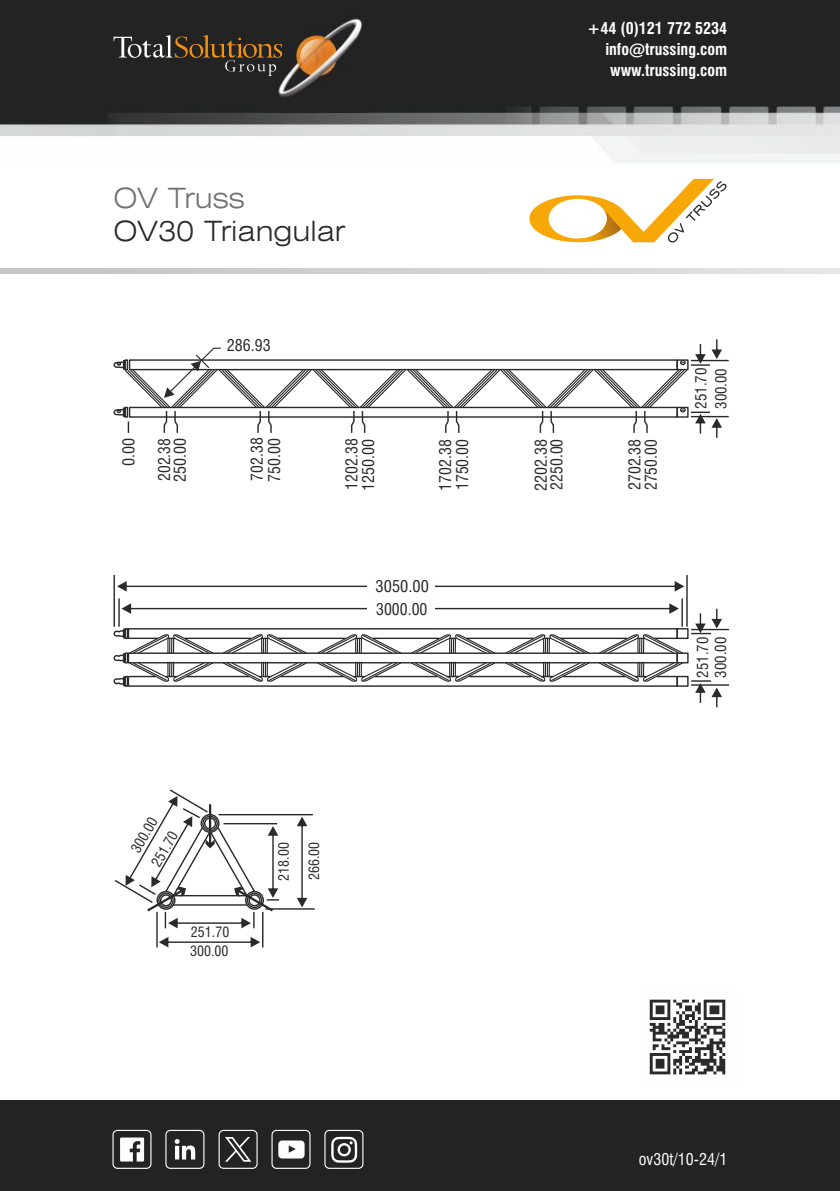
<style>
.page{position:relative;width:840px;height:1191px;background:#fff}
.page>*{position:absolute;margin:0;border:0;box-sizing:border-box;transform-origin:0 0}
.t1{font:300 expanded 28px "Swiss 721 BT";color:#2b2a29}
.t2{font:300 expanded 28px "Swiss 721 BT";color:#727271}
.t3{font:condensed 16px/16.6px "Swiss 721 BT";color:#2b2a29}
.t4{font:700 condensed 16px/21.2px "Swiss 721 BT";color:#fefefe;text-align:right}
.t5{font:condensed 16px "Swiss 721 BT";color:#fefefe}
.t6{font:condensed 15px/20px "Swiss 721 BT";color:#2b2a29}
.t7{font:condensed 14px/19.2px "Swiss 721 BT";color:#2b2a29}
</style>
<div class="page">
<div style="left:0;top:1100px;width:839px;height:91px;background:#222322"></div>
<div style="left:218px;top:1129px;width:39px;height:39px;border:1px solid #fefefe;border-radius:4px"></div>
<svg style="left:225px;top:1137px;width:26px;height:24px"></svg>
<div style="left:112px;top:1129px;width:39px;height:39px;border:1px solid #fefefe;border-radius:4px"></div>
<div style="left:165px;top:1129px;width:39px;height:39px;border:1px solid #fefefe;border-radius:4px"></div>
<div style="left:271px;top:1129px;width:39px;height:39px;border:1px solid #fefefe;border-radius:4px"></div>
<div style="left:324px;top:1129px;width:39px;height:39px;border:1px solid #fefefe;border-radius:4px"></div>
<svg style="left:331px;top:1136px;width:26px;height:26px"></svg>
<svg style="left:278px;top:1140px;width:26px;height:18px"></svg>
<svg style="left:174px;top:1139px;width:21px;height:20px"></svg>
<svg style="left:120px;top:1137px;width:24px;height:24px"></svg>
<img style="left:0;top:0;width:839px;height:162px">
<img style="left:269px;top:12px;width:99px;height:100px">
<svg style="left:113px;top:35px;width:170px;height:41px;background:#41392f"></svg>
<svg style="left:0;top:269px;width:839px;height:5px;background:#d2d2d2"></svg>
<svg style="left:529px;top:179px;width:197px;height:64px"></svg>
<hr style="left:218px;top:814px;width:95px;height:1px;background:#2b2a29">
<hr style="left:265px;top:908px;width:49px;height:1px;background:#2b2a29">
<svg style="left:297px;top:816px;width:10px;height:91px"></svg>
<svg style="left:114px;top:789px;width:165px;height:139px"></svg>
<hr style="left:156px;top:912px;width:2px;height:35px;background:#2b2a29">
<hr style="left:262px;top:912px;width:1px;height:35px;background:#2b2a29">
<svg style="left:159px;top:937px;width:101px;height:10px"></svg>
<hr style="left:690px;top:416px;width:38px;height:1px;background:#2b2a29">
<hr style="left:690px;top:360px;width:38px;height:1px;background:#2b2a29">
<svg style="left:113px;top:339px;width:608px;height:99px"></svg>
<div style="left:676px;top:652px;width:12px;height:11px;border:1px solid #2b2a29"></div>
<div style="left:676px;top:628px;width:12px;height:11px;border:1px solid #2b2a29"></div>
<div style="left:676px;top:676px;width:12px;height:11px;border:1px solid #2b2a29"></div>
<hr style="left:113px;top:575px;width:2px;height:52px;background:#2b2a29">
<hr style="left:686px;top:575px;width:1px;height:52px;background:#2b2a29">
<svg style="left:113px;top:598px;width:570px;height:89px"></svg>
<svg style="left:117px;top:581px;width:567px;height:10px"></svg>
<div style="left:367px;top:577px;width:68px;height:48px;background:#fefefe"></div>
<hr style="left:690px;top:629px;width:38px;height:1px;background:#2b2a29">
<hr style="left:690px;top:684px;width:38px;height:1px;background:#2b2a29">
<svg style="left:690px;top:609px;width:31px;height:25px"></svg>
<svg style="left:690px;top:680px;width:31px;height:27px"></svg>
<img style="left:649px;top:999px;width:77px;height:76px">
<h1 class="t2" style="left:113px;top:186px;width:132px">OV Truss</h1>
<h1 class="t1" style="left:113px;top:220px;width:233px">OV30 Triangular</h1>
<p class="t3" style="left:227px;top:338px;width:45px">286.93</p>
<p class="t4" style="left:586px;top:19px;width:141px">+44 (0)121 772 5234 info@trussing.com www.trussing.com</p>
<p class="t6" style="left:692px;top:409px;width:43px;rotate:-90deg">251.70<br>300.00</p>
<p class="t3" style="left:122px;top:466px;width:30px;rotate:-90deg">0.00</p>
<p class="t3" style="left:158px;top:482px;width:46px;line-height:15.8px;rotate:-90deg">202.38<br>250.00</p>
<p class="t3" style="left:250px;top:482px;width:46px;line-height:17.2px;rotate:-90deg">702.38<br>750.00</p>
<p class="t3" style="left:345px;top:491px;width:54px;rotate:-90deg">1202.38<br>1250.00</p>
<p class="t3" style="left:438px;top:490px;width:53px;rotate:-90deg">1702.38<br>1750.00</p>
<p class="t3" style="left:534px;top:491px;width:54px;line-height:15.4px;rotate:-90deg">2202.38<br>2250.00</p>
<p class="t3" style="left:627px;top:490px;width:53px;rotate:-90deg">2702.38<br>2750.00</p>
<p class="t3" style="left:375px;top:579px;width:55px">3050.00</p>
<p class="t3" style="left:376px;top:602px;width:53px">3000.00</p>
<p class="t7" style="left:128px;top:847px;width:40px;rotate:-60deg">300.00</p>
<p class="t7" style="left:148px;top:861px;width:40px;rotate:-60deg">251.70</p>
<p class="t7" style="left:190px;top:924px;width:41px">251.70<br>300.00</p>
<p class="t7" style="left:270px;top:880px;width:41px;line-height:30px;rotate:-90deg">218.00<br>266.00</p>
<p class="t6" style="left:694px;top:677px;width:42px;line-height:18.2px;rotate:-90deg">251.70<br>300.00</p>
<p class="t5" style="left:638px;top:1152px;width:90px">ov30t/10-24/1</p>
</div>
